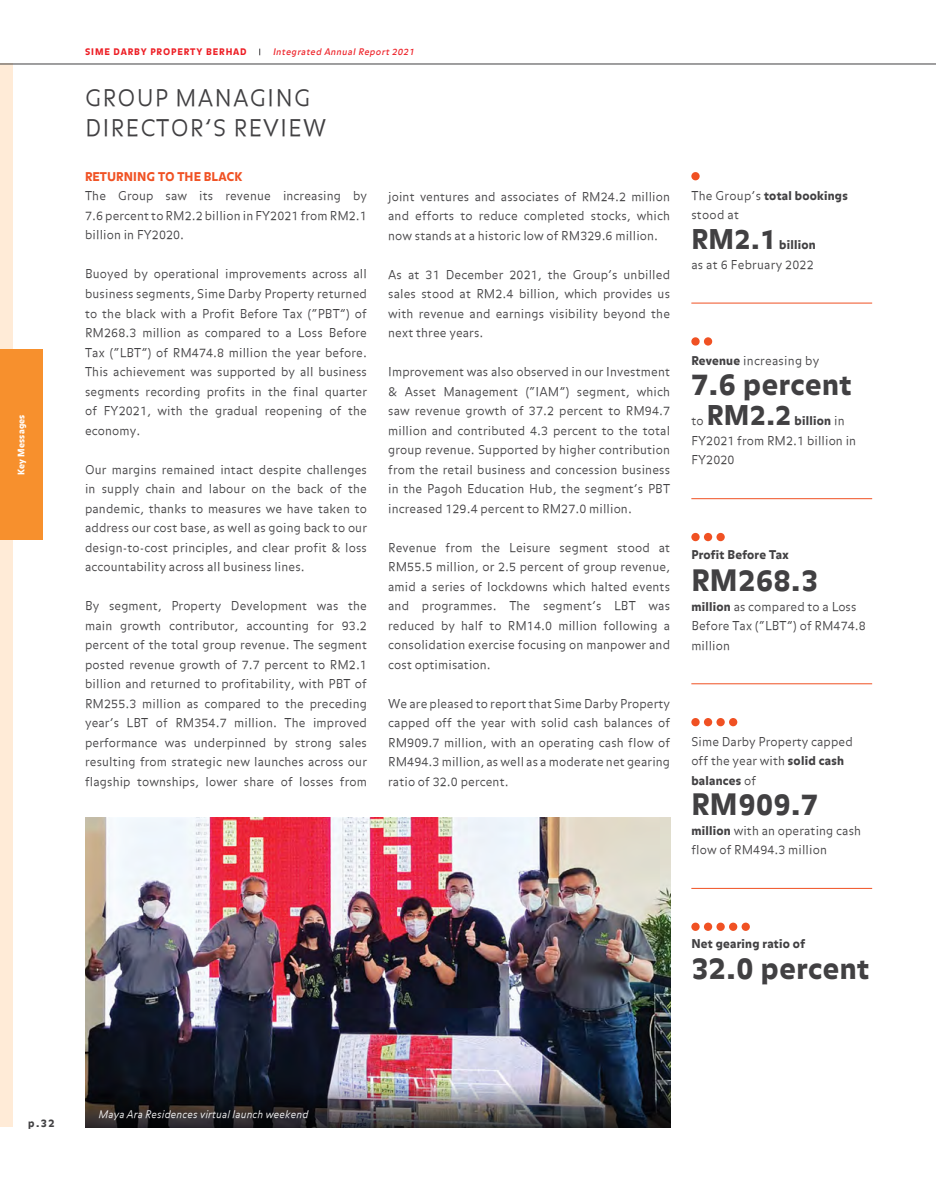
<style>
.page{position:relative;width:936px;height:1191px;background:#fff}
.page>*{position:absolute;margin:0;border:0;box-sizing:border-box;transform-origin:0 0}
.t1{font:900 29.25px "Balance";letter-spacing:.02em;color:#414042}
.t2{font:900 27px "Balance";letter-spacing:.02em;color:#414042}
.t3{font:22.5px/30px "Balance Light Roman";letter-spacing:.05em;color:#414042}
.t4{font:12px/19.5px "Balance Light Roman";letter-spacing:.01em;color:#414042;text-align:justify}
.t5{font:900 12px "Balance";letter-spacing:.02em;color:#414042}
.t6{font:900 12px "Balance";letter-spacing:.01em;color:#f05123}
.t7{font:italic 300 10.5px "Balance";letter-spacing:.01em;color:#fff}
.t8{font:900 10.5px "Balance";color:#414042}
.t9{font:italic 9px "Balance";color:#ed1d24}
.t10{font:900 9px "Balance";letter-spacing:.1em;color:#ed1d24}
.t11{font:900 9px "Balance";letter-spacing:.02em;color:#fff}
.s1{font-family:"Balance Light Roman";font-weight:400}
.s2{font-family:"Balance";font-weight:900}
</style>
<div class="page">
<div style="left:0;top:64px;width:13px;height:1063px;background:#ffebd7"></div>
<hr style="left:0;top:64px;width:935px;height:1px;background:#414042">
<div style="left:0;top:349px;width:43px;height:190px;background:#f7902d"></div>
<div style="left:691px;top:172px;width:8px;height:8px;background:#f05123;border-radius:50%"></div>
<hr style="left:691px;top:303px;width:181px;height:1px;background:#f05123">
<div style="left:691px;top:337px;width:8px;height:8px;background:#f05123;border-radius:50%"></div>
<svg style="left:703px;top:337px;width:9px;height:8px"></svg>
<hr style="left:691px;top:498px;width:181px;height:1px;background:#f05123">
<div style="left:691px;top:533px;width:8px;height:8px;background:#f05123;border-radius:50%"></div>
<div style="left:703px;top:533px;width:9px;height:8px;background:#f05123;border-radius:50%"></div>
<div style="left:716px;top:533px;width:8px;height:8px;background:#f05123;border-radius:50%"></div>
<hr style="left:691px;top:683px;width:181px;height:1px;background:#f05123">
<div style="left:691px;top:718px;width:8px;height:8px;background:#f05123;border-radius:50%"></div>
<div style="left:703px;top:718px;width:9px;height:8px;background:#f05123;border-radius:50%"></div>
<div style="left:716px;top:718px;width:8px;height:8px;background:#f05123;border-radius:50%"></div>
<div style="left:729px;top:718px;width:8px;height:8px;background:#f05123;border-radius:50%"></div>
<hr style="left:691px;top:888px;width:181px;height:1px;background:#f05123">
<div style="left:691px;top:922px;width:8px;height:9px;background:#f05123;border-radius:50%"></div>
<svg style="left:703px;top:922px;width:9px;height:9px"></svg>
<div style="left:716px;top:922px;width:8px;height:9px;background:#f05123;border-radius:50%"></div>
<div style="left:729px;top:922px;width:8px;height:9px;background:#f05123;border-radius:50%"></div>
<div style="left:741px;top:922px;width:8px;height:9px;background:#f05123;border-radius:50%"></div>
<img style="left:85px;top:818px;width:585px;height:309px">
<p class="t11" style="left:16px;top:475px;width:62px;rotate:-90deg">Key Messages</p>
<p class="t10" style="left:85px;top:47px;width:163px">SIME DARBY PROPERTY BERHAD</p>
<p class="t9" style="left:273px;top:47px;width:145px">Integrated Annual Report 2021</p>
<h3 class="t3" style="left:85px;top:84px;width:242px">GROUP MANAGING<br>DIRECTOR’S REVIEW</h3>
<p class="t6" style="left:85px;top:170px;width:159px">RETURNING TO THE BLACK</p>
<p class="t4" style="left:85px;top:187px;width:283px">The Group saw its revenue increasing by 7.6 percent to RM2.2 billion in FY2021 from RM2.1 billion in FY2020.</p>
<p class="t4" style="left:85px;top:265px;width:283px">Buoyed by operational improvements across all business segments, Sime Darby Property returned to the black with a Profit Before Tax (“PBT”) of RM268.3 million as compared to a Loss Before Tax (“LBT”) of RM474.8 million the year before.<br>This achievement was supported by all business segments recording profits in the final quarter of FY2021, with the gradual reopening of the economy.</p>
<p class="t4" style="left:85px;top:460px;width:283px">Our margins remained intact despite challenges in supply chain and labour on the back of the pandemic, thanks to measures we have taken to address our cost base, as well as going back to our design-to-cost principles, and clear profit &amp; loss accountability across all business lines.</p>
<p class="t4" style="left:85px;top:597px;width:283px">By segment, Property Development was the main growth contributor, accounting for 93.2 percent of the total group revenue. The segment posted revenue growth of 7.7 percent to RM2.1 billion and returned to profitability, with PBT of RM255.3 million as compared to the preceding year’s LBT of RM354.7 million. The improved performance was underpinned by strong sales resulting from strategic new launches across our flagship townships, lower share of losses from</p>
<p class="t4" style="left:388px;top:187px;width:283px">joint ventures and associates of RM24.2 million and efforts to reduce completed stocks, which now stands at a historic low of RM329.6 million.</p>
<p class="t4" style="left:388px;top:265px;width:283px">As at 31 December 2021, the Group’s unbilled sales stood at RM2.4 billion, which provides us with revenue and earnings visibility beyond the next three years.</p>
<p class="t4" style="left:388px;top:363px;width:283px">Improvement was also observed in our Investment &amp; Asset Management (“IAM”) segment, which saw revenue growth of 37.2 percent to RM94.7 million and contributed 4.3 percent to the total group revenue. Supported by higher contribution from the retail business and concession business in the Pagoh Education Hub, the segment’s PBT increased 129.4 percent to RM27.0 million.</p>
<p class="t4" style="left:388px;top:538px;width:283px">Revenue from the Leisure segment stood at RM55.5 million, or 2.5 percent of group revenue, amid a series of lockdowns which halted events and programmes. The segment’s LBT was reduced by half to RM14.0 million following a consolidation exercise focusing on manpower and cost optimisation.</p>
<p class="t4" style="left:388px;top:694px;width:283px">We are pleased to report that Sime Darby Property capped off the year with solid cash balances of RM909.7 million, with an operating cash flow of RM494.3 million, as well as a moderate net gearing ratio of 32.0 percent.</p>
<p class="t5" style="left:691px;top:188px;width:158px"><span class="s1">The Group’s</span> total bookings</p>
<p class="t4" style="left:691px;top:206px;width:49px">stood at</p>
<h2 class="t2" style="left:691px;top:224px;width:86px">RM2.1</h2>
<p class="t5" style="left:779px;top:238px;width:38px">billion</p>
<p class="t4" style="left:691px;top:255px;width:124px">as at 6 February 2022</p>
<p class="t4" style="left:691px;top:352px;width:129px"><span class="s2">Revenue</span> increasing by</p>
<h1 class="t1" style="left:691px;top:368px;width:162px">7.6 percent</h1>
<p class="t4" style="left:691px;top:412px;width:14px">to</p>
<h2 class="t2" style="left:706px;top:400px;width:86px">RM2.2</h2>
<p class="t5" style="left:794px;top:414px;width:52px">billion <span class="s1">in</span></p>
<p class="t4" style="left:691px;top:432px;width:166px">FY2021 from RM2.1 billion in<br>FY2020</p>
<p class="t5" style="left:691px;top:547px;width:99px">Profit Before Tax</p>
<h1 class="t1" style="left:691px;top:563px;width:128px">RM268.3</h1>
<p class="t4" style="left:691px;top:597px;width:176px;text-align:left"><span class="s2">million</span> as compared to a Loss<br>Before Tax (“LBT”) of RM474.8 million</p>
<p class="t4" style="left:691px;top:732px;width:163px">Sime Darby Property capped off the year with <span class="s2">solid cash</span></p>
<p class="t5" style="left:691px;top:773px;width:66px">balances <span class="s1">of</span></p>
<h1 class="t1" style="left:691px;top:787px;width:128px">RM909.7</h1>
<p class="t4" style="left:691px;top:821px;width:171px"><span class="s2">million</span> with an operating cash flow of RM494.3 million</p>
<p class="t5" style="left:691px;top:937px;width:115px">Net gearing ratio of</p>
<h1 class="t1" style="left:691px;top:951px;width:179px">32.0 percent</h1>
<p class="t8" style="left:28px;top:1117px;width:28px">p.32</p>
<p class="t7" style="left:98px;top:1108px;width:211px">Maya Ara Residences virtual launch weekend</p>
</div>
